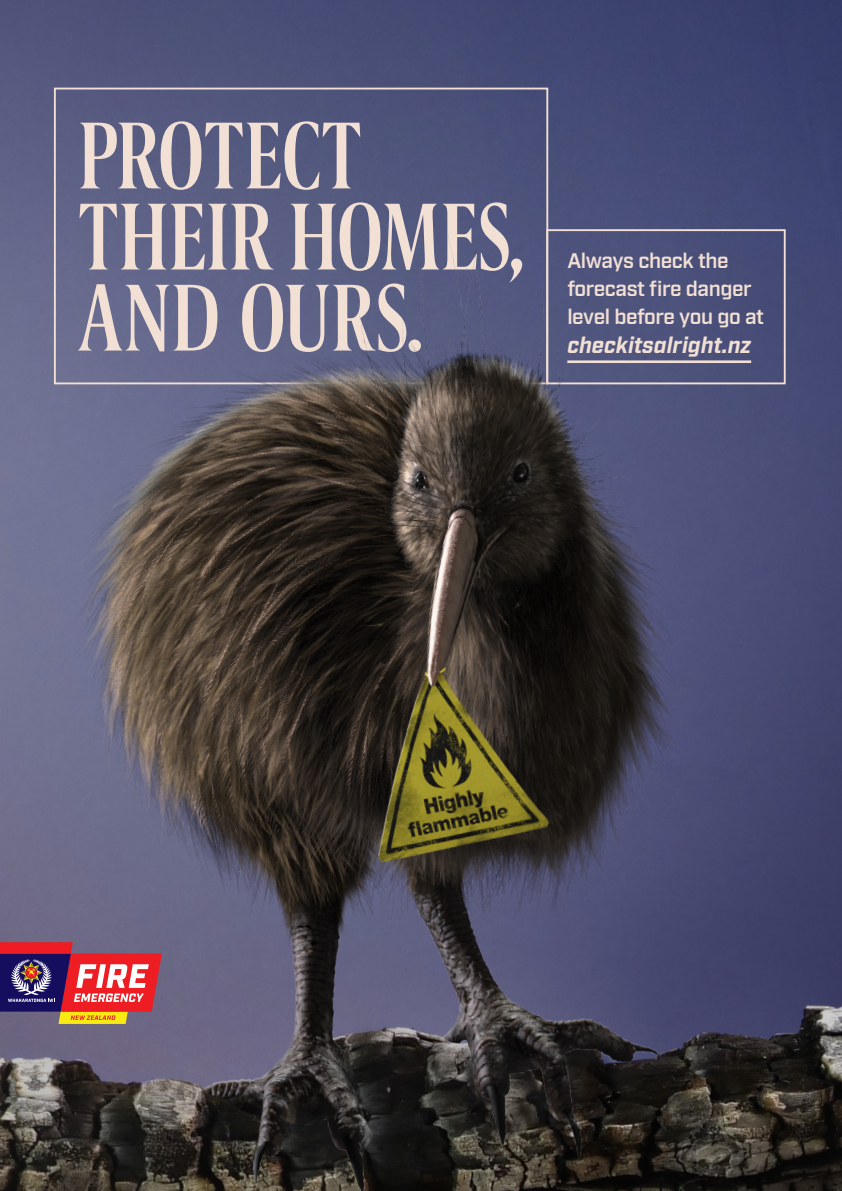
<style>
.page{position:relative;width:842px;height:1191px;background:#fff}
.page>*{position:absolute;margin:0;border:0;box-sizing:border-box;transform-origin:0 0}
.t1{font:500 95.2px/81px "Berlingske Serif X Cn";color:#f2e0d4}
.t2{font:italic 700 22.6px "Industry";color:#f2e0d4}
.t3{font:600 21px/28.2px "Industry";letter-spacing:-.02em;color:#f2e0d4}
</style>
<div class="page">
<img style="left:0;top:0;width:842px;height:1191px">
<div style="left:54px;top:88px;width:494px;height:296px;border:2px solid #f2e0d4"></div>
<div style="left:546px;top:229px;width:240px;height:155px;border:2px solid #f2e0d4"></div>
<hr style="left:567px;top:360px;width:184px;height:3px;background:#f2e0d4">
<svg style="left:0;top:942px;width:162px;height:82px;background:#a45260"></svg>
<p class="t1" style="left:78px;top:116px;width:449px">PROTECT<br>THEIR HOMES,<br>AND OURS.</p>
<p class="t3" style="left:567px;top:247px;width:198px">Always check the forecast fire danger level before you go at</p>
<p class="t2" style="left:567px;top:331px;width:185px">checkitsalright.nz</p>
</div>
